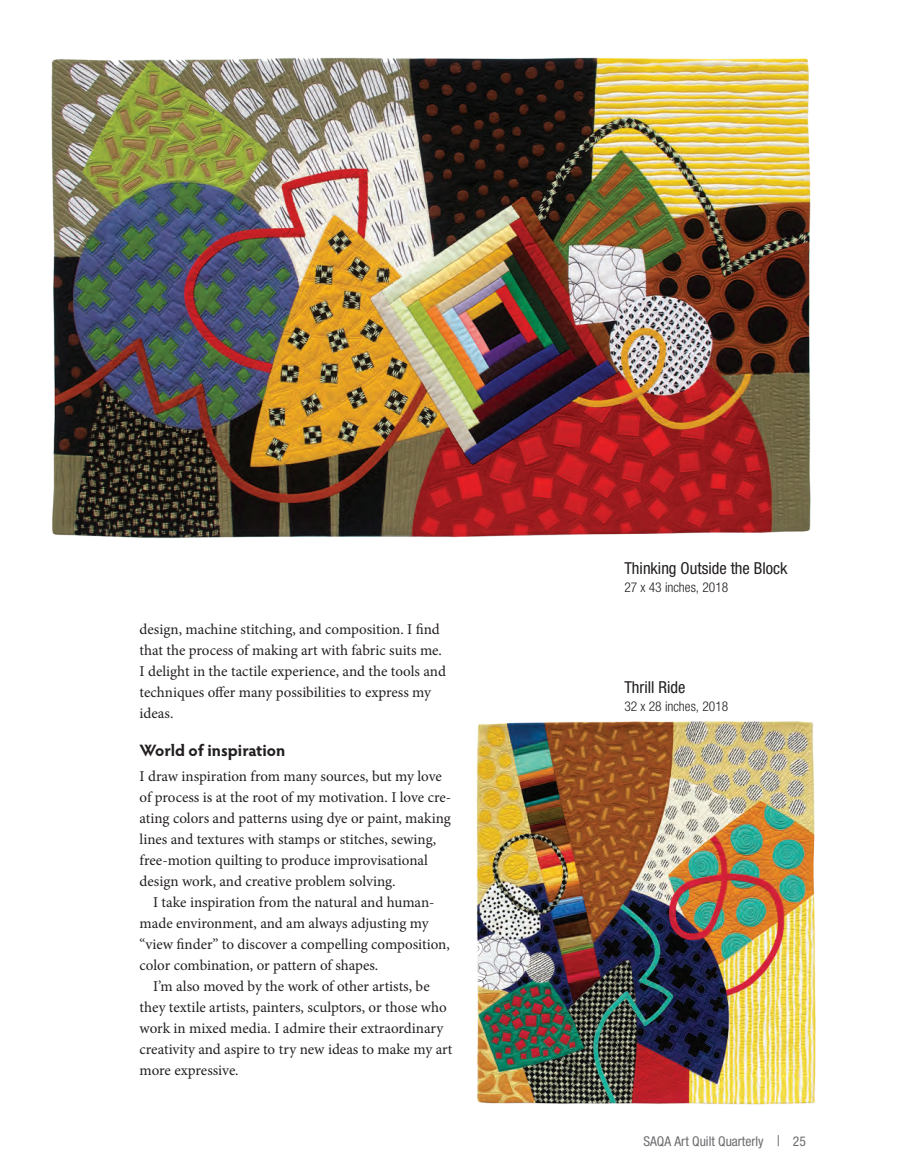
<style>
.page{position:relative;width:905px;height:1175px;background:#fff}
.page>*{position:absolute;margin:0;border:0;box-sizing:border-box;transform-origin:0 0}
._7__photo_caption_ti{font:condensed 16.5px "Helvetica Neue";color:#231f20}
._2___Subhead_-_AQC{font:700 16.5px "Hypatia Sans Pro";color:#231f20}
._1___Body_copy_inden{font:15px/21px "Minion Pro";color:#231f20}
._1___Body_copy_no_in{font:15px/21px "Minion Pro";letter-spacing:-.005em;color:#231f20}
._7__photo_caption_AQ{font:300 condensed 13.5px "Helvetica Neue";color:#231f20}
.t1{font:condensed 13.5px "Helvetica Neue";color:#6c6d70}
.s1{font-size:15px}
</style>
<div class="page">
<img style="left:476px;top:721px;width:340px;height:384px">
<img style="left:51px;top:57px;width:760px;height:482px">
<p class="_1___Body_copy_inden" style="left:140px;top:619px;width:308px">design, machine stitching, and composition. I find that the process of making art with fabric suits me.<br>I delight in the tactile experience, and the tools and techniques offer many possibilities to express my ideas.</p>
<p class="_2___Subhead_-_AQC" style="left:140px;top:738px;width:147px">World of inspiration</p>
<p class="_1___Body_copy_no_in" style="left:140px;top:766px;width:313px">I draw inspiration from many sources, but my love of process is at the root of my motivation. I love cre&shy;ating colors and patterns using dye or paint, making lines and textures with stamps or stitches, sewing, free-motion quilting to produce improvisational design work, and creative problem solving.</p>
<p class="_1___Body_copy_inden" style="left:140px;top:892px;width:312px;text-indent:14px">I take inspiration from the natural and human&shy;made environment, and am always adjusting my “view finder” to discover a compelling composition, color combination, or pattern of shapes.</p>
<p class="_1___Body_copy_inden" style="left:140px;top:976px;width:314px;text-indent:14px">I’m also moved by the work of other artists, be they textile artists, painters, sculptors, or those who work in mixed media. I admire their extraordinary creativity and aspire to try new ideas to make my art more expressive.</p>
<p class="_7__photo_caption_ti" style="left:624px;top:558px;width:165px">Thinking Outside the Block</p>
<p class="_7__photo_caption_AQ" style="left:624px;top:579px;width:106px">27 x 43 inches, 2018</p>
<p class="_7__photo_caption_ti" style="left:624px;top:678px;width:63px">Thrill Ride</p>
<p class="_7__photo_caption_AQ" style="left:624px;top:699px;width:106px">32 x 28 inches, 2018</p>
<p class="t1" style="left:643px;top:1133px;width:164px">SAQA Art Quilt Quarterly <span class="s1">|</span> 25</p>
</div>
